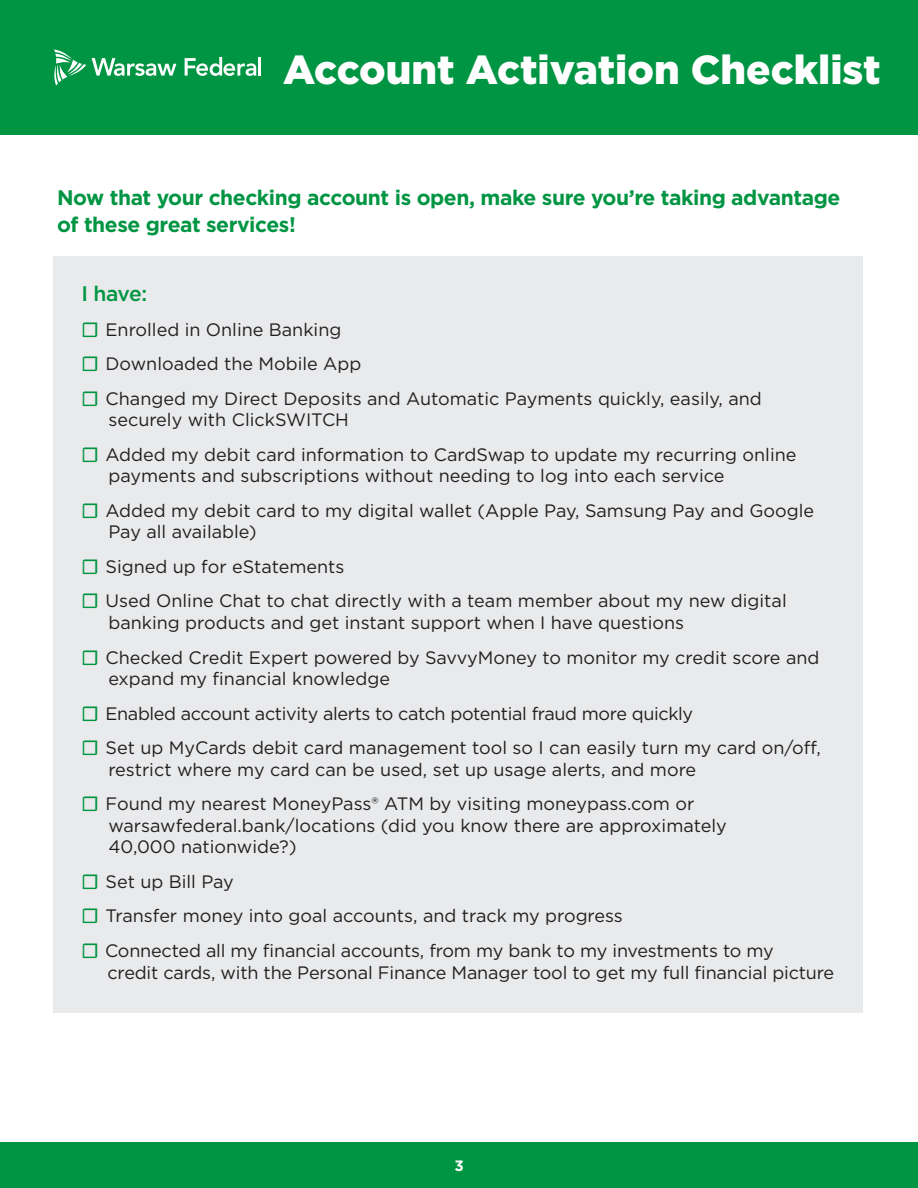
<style>
.page{position:relative;width:918px;height:1188px;background:#fff}
.page>*{position:absolute;margin:0;border:0;box-sizing:border-box;transform-origin:0 0}
.t1{font:900 40.5px "Gotham";color:#fff}
.t2{font:700 21px/27px "Gotham";letter-spacing:-.02em;color:#009543}
.t3{font:500 21px "Gotham";color:#009543}
.t4{font:18px/21.6px "Gotham";color:#231f20}
.t5{font:18px "Gotham";letter-spacing:-.02em;color:#231f20}
.t6{font:700 15px "Gotham";color:#fff}
.s1{font-family:"Acumin Pro";font-weight:900;color:#009543}
</style>
<div class="page">
<div style="left:0;top:0;width:918px;height:135px;background:#009543"></div>
<svg style="left:54px;top:49px;width:32px;height:37px"></svg>
<svg style="left:92px;top:58px;width:84px;height:18px"></svg>
<svg style="left:185px;top:57px;width:71px;height:19px"></svg>
<hr style="left:258px;top:57px;width:3px;height:19px;background:#fff">
<div style="left:53px;top:256px;width:810px;height:756px;background:#e9eaeb"></div>
<div style="left:0;top:1143px;width:918px;height:45px;background:#009543"></div>
<p class="t1" style="left:283px;top:41px;width:599px">Account Activation Checklist</p>
<p class="t2" style="left:57px;top:184px;width:785px">Now that your checking account is open, make sure you’re taking advantage of these great services!</p>
<p class="t3" style="left:81px;top:280px;width:67px">I have:</p>
<p class="t4" style="left:81px;top:318px;width:261px"><span class="s1">☐</span> Enrolled in Online Banking</p>
<p class="t4" style="left:81px;top:353px;width:281px"><span class="s1">☐</span> Downloaded the Mobile App</p>
<p class="t4" style="left:108px;top:387px;width:655px;text-indent:-27px"><span class="s1">☐</span> Changed my Direct Deposits and Automatic Payments quickly, easily, and securely with ClickSWITCH</p>
<p class="t4" style="left:108px;top:443px;width:690px;text-indent:-27px"><span class="s1">☐</span> Added my debit card information to CardSwap to update my recurring online payments and subscriptions without needing to log into each service</p>
<p class="t4" style="left:108px;top:499px;width:707px;text-indent:-27px"><span class="s1">☐</span> Added my debit card to my digital wallet (Apple Pay, Samsung Pay and Google<br>Pay all available)</p>
<p class="t4" style="left:81px;top:555px;width:265px"><span class="s1">☐</span> Signed up for eStatements</p>
<p class="t4" style="left:108px;top:590px;width:680px;text-indent:-27px"><span class="s1">☐</span> Used Online Chat to chat directly with a team member about my new digital banking products and get instant support when I have questions</p>
<p class="t4" style="left:108px;top:646px;width:713px;text-indent:-27px"><span class="s1">☐</span> Checked Credit Expert powered by SavvyMoney to monitor my credit score and expand my financial knowledge</p>
<p class="t5" style="left:81px;top:702px;width:613px"><span class="s1">☐</span> Enabled account activity alerts to catch potential fraud more quickly</p>
<p class="t4" style="left:108px;top:737px;width:714px;text-indent:-27px"><span class="s1">☐</span> Set up MyCards debit card management tool so I can easily turn my card on/off, restrict where my card can be used, set up usage alerts, and more</p>
<p class="t4" style="left:108px;top:793px;width:620px;text-indent:-27px"><span class="s1">☐</span> Found my nearest MoneyPass® ATM by visiting moneypass.com or warsawfederal.bank/locations (did you know there are approximately<br>40,000 nationwide?)</p>
<p class="t4" style="left:81px;top:870px;width:154px"><span class="s1">☐</span> Set up Bill Pay</p>
<p class="t4" style="left:81px;top:905px;width:543px"><span class="s1">☐</span> Transfer money into goal accounts, and track my progress</p>
<p class="t4" style="left:108px;top:939px;width:728px;text-indent:-26px"><span class="s1">☐</span> Connected all my financial accounts, from my bank to my investments to my<br>credit cards, with the Personal Finance Manager tool to get my full financial picture</p>
<p class="t6" style="left:454px;top:1156px;width:11px">3</p>
</div>
